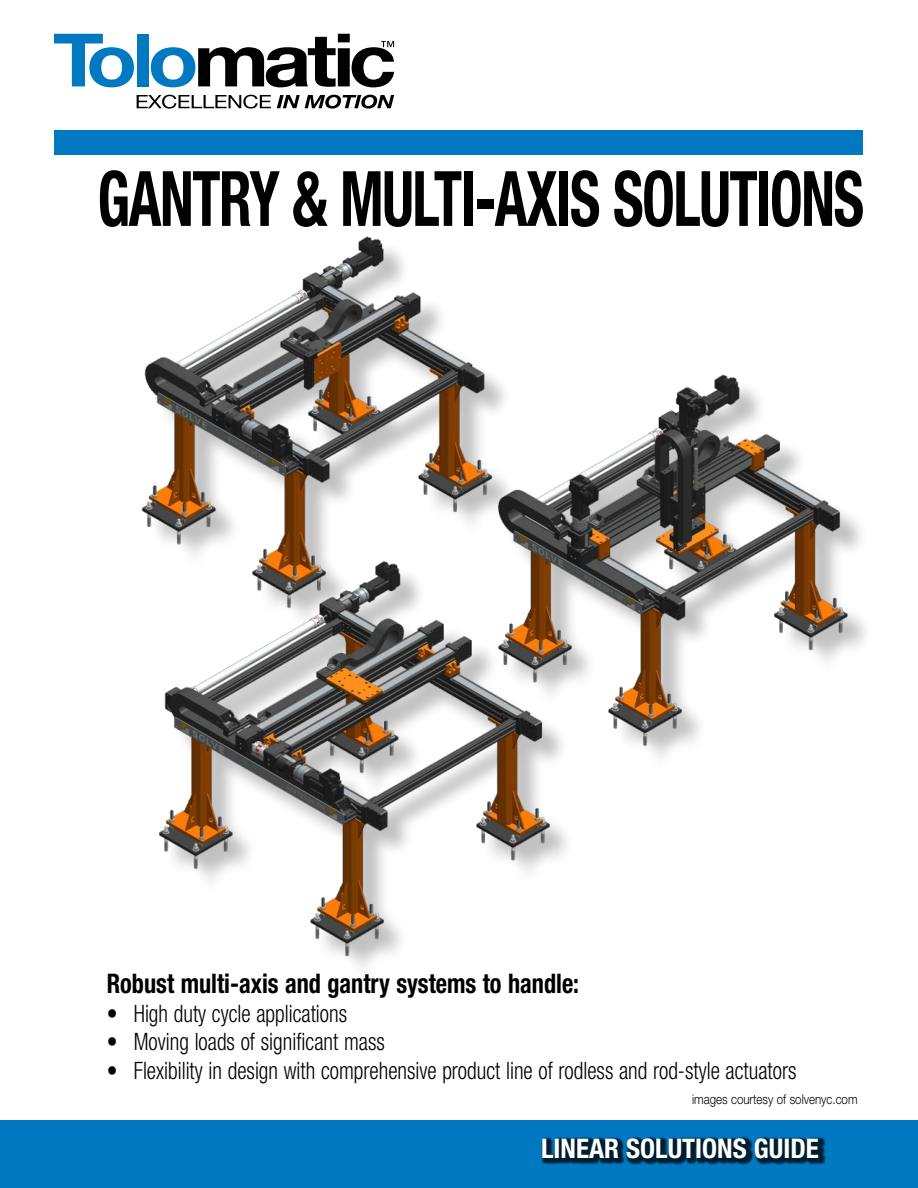
<style>
.page{position:relative;width:918px;height:1188px;background:#fff}
.page>*{position:absolute;margin:0;border:0;box-sizing:border-box;transform-origin:0 0}
.t1{font:700 condensed 76.5px "Helvetica Neue LT Std";letter-spacing:-.025em;color:#000;scale:.77 1}
.t2{font:700 condensed 27px "Helvetica Neue LT Std";color:#000;scale:.9 1}
.t3{font:700 condensed 27px "Helvetica Neue LT Std";color:#fff}
.t4{font:300 condensed 24px "Helvetica Neue LT Std";color:#000;scale:.9 1}
.t5{font:300 13.5px "Helvetica Neue LT Std";color:#000;scale:.85 1}
</style>
<div class="page">
<div style="left:54px;top:130px;width:809px;height:24px;background:#0079c1"></div>
<div style="left:0;top:1120px;width:918px;height:68px;background:#0079c1"></div>
<div style="left:541px;top:1136px;width:285px;height:29px;background:#000;opacity:.75"></div>
<svg style="left:137px;top:95px;width:134px;height:14px"></svg>
<svg style="left:277px;top:95px;width:117px;height:14px"></svg>
<svg style="left:54px;top:34px;width:80px;height:53px"></svg>
<div style="left:137px;top:34px;width:12px;height:52px;background:#0079c1"></div>
<svg style="left:151px;top:34px;width:243px;height:53px"></svg>
<img style="left:141px;top:236px;width:300px;height:295px">
<img style="left:157px;top:531px;width:379px;height:437px">
<img style="left:416px;top:339px;width:450px;height:528px">
<h1 class="t1" style="left:97px;top:152px;width:997px">GANTRY &amp; MULTI-AXIS SOLUTIONS</h1>
<p class="t2" style="left:107px;top:967px;width:526px">Robust multi-axis and gantry systems to handle:</p>
<p class="t4" style="left:107px;top:999px;width:269px">• High duty cycle applications</p>
<p class="t4" style="left:107px;top:1028px;width:310px">• Moving loads of significant mass</p>
<p class="t4" style="left:107px;top:1056px;width:768px">• Flexibility in design with comprehensive product line of rodless and rod-style actuators</p>
<p class="t5" style="left:692px;top:1091px;width:196px">images courtesy of solvenyc.com</p>
<p class="t3" style="left:541px;top:1132px;width:279px">LINEAR SOLUTIONS GUIDE</p>
</div>
